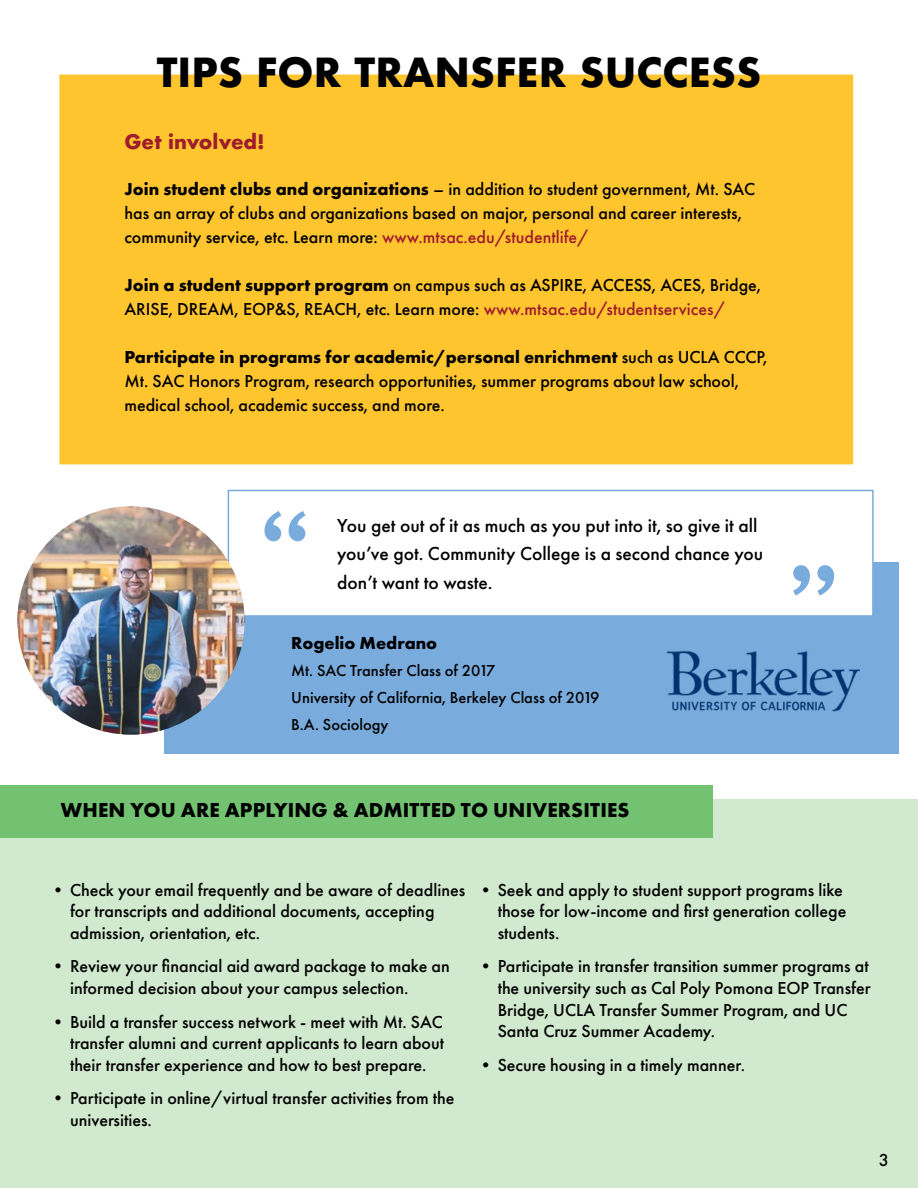
<style>
.page{position:relative;width:918px;height:1188px;background:#fff}
.page>*{position:absolute;margin:0;border:0;box-sizing:border-box;transform-origin:0 0}
.Heading_1__Pg__3_-_O{font:700 39px "Futura";color:#000}
.Heading_2__Pg__3_-_G{font:700 21px "Futura PT";letter-spacing:.01em;color:#000}
.t1{font:500 19.5px/28.5px "Futura PT";color:#000}
.t2{font:700 19.5px "Futura";color:#9e1c2b}
.t3{font:500 18px/21.6px "Futura PT";color:#000}
.t4{font:700 18px "Futura PT";color:#000}
.t5{font:500 16.5px "Futura PT";color:#000}
.s1{font-weight:700}
.s2{color:#9e1c2b}
</style>
<div class="page">
<div style="left:0;top:800px;width:918px;height:388px;background:#d1e9ce"></div>
<div style="left:59px;top:75px;width:794px;height:389px;background:#ffc52f"></div>
<div style="left:164px;top:562px;width:735px;height:192px;background:#79abdc"></div>
<div style="left:228px;top:490px;width:646px;height:127px;background:#fff;border:2px solid #79abdc"></div>
<img style="left:17px;top:506px;width:228px;height:229px">
<img style="left:667px;top:650px;width:193px;height:61px">
<svg style="left:264px;top:511px;width:41px;height:30px"></svg>
<svg style="left:793px;top:565px;width:41px;height:31px"></svg>
<div style="left:0;top:785px;width:713px;height:52px;background:#72c271"></div>
<p class="Heading_1__Pg__3_-_O" style="left:157px;top:44px;width:606px">TIPS FOR TRANSFER SUCCESS</p>
<p class="t2" style="left:124px;top:127px;width:142px">Get involved!</p>
<p class="t3" style="left:124px;top:177px;width:632px;line-height:24px"><span class="s1">Join student clubs and organizations</span> – in addition to student government, Mt. SAC has an array of clubs and organizations based on major, personal and career interests, community service, etc. Learn more: <span class="s2">www.mtsac.edu/studentlife/</span></p>
<p class="t3" style="left:124px;top:273px;width:638px;line-height:24px"><span class="s1">Join a student support program</span> on campus such as ASPIRE, ACCESS, ACES, Bridge,<br>ARISE, DREAM, EOP&amp;S, REACH, etc. Learn more: <span class="s2">www.mtsac.edu/studentservices/</span></p>
<p class="t3" style="left:124px;top:345px;width:644px;line-height:24px"><span class="s1">Participate in programs for academic/personal enrichment</span> such as UCLA CCCP,<br>Mt. SAC Honors Program, research opportunities, summer programs about law school, medical school, academic success, and more.</p>
<p class="t1" style="left:337px;top:511px;width:427px">You get out of it as much as you put into it, so give it all you’ve got. Community College is a second chance you don’t want to waste.</p>
<p class="t4" style="left:291px;top:631px;width:148px">Rogelio Medrano</p>
<p class="t5" style="left:291px;top:660px;width:206px">Mt. SAC Transfer Class of 2017</p>
<p class="t5" style="left:291px;top:687px;width:310px">University of California, Berkeley Class of 2019</p>
<p class="t5" style="left:291px;top:714px;width:99px">B.A. Sociology</p>
<p class="Heading_2__Pg__3_-_G" style="left:61px;top:797px;width:570px">WHEN YOU ARE APPLYING &amp; ADMITTED TO UNIVERSITIES</p>
<p class="t3" style="left:70px;top:879px;width:397px;text-indent:-21px">• Check your email frequently and be aware of deadlines for transcripts and additional documents, accepting admission, orientation, etc.</p>
<p class="t3" style="left:70px;top:956px;width:381px;text-indent:-21px">• Review your financial aid award package to make an informed decision about your campus selection.</p>
<p class="t3" style="left:70px;top:1011px;width:376px;text-align:justify;text-indent:-21px">• Build a transfer success network - meet with Mt. SAC transfer alumni and current applicants to learn about their transfer experience and how to best prepare.</p>
<p class="t3" style="left:70px;top:1088px;width:386px;text-indent:-21px">• Participate in online/virtual transfer activities from the universities.</p>
<p class="t3" style="left:498px;top:879px;width:350px;text-indent:-21px">• Seek and apply to student support programs like those for low-income and first generation college students.</p>
<p class="t3" style="left:498px;top:956px;width:374px;text-indent:-21px">• Participate in transfer transition summer programs at the university such as Cal Poly Pomona EOP Transfer Bridge, UCLA Transfer Summer Program, and UC Santa Cruz Summer Academy.</p>
<p class="t3" style="left:477px;top:1054px;width:270px">• Secure housing in a timely manner.</p>
<p class="t3" style="left:879px;top:1149px;width:12px">3</p>
</div>
